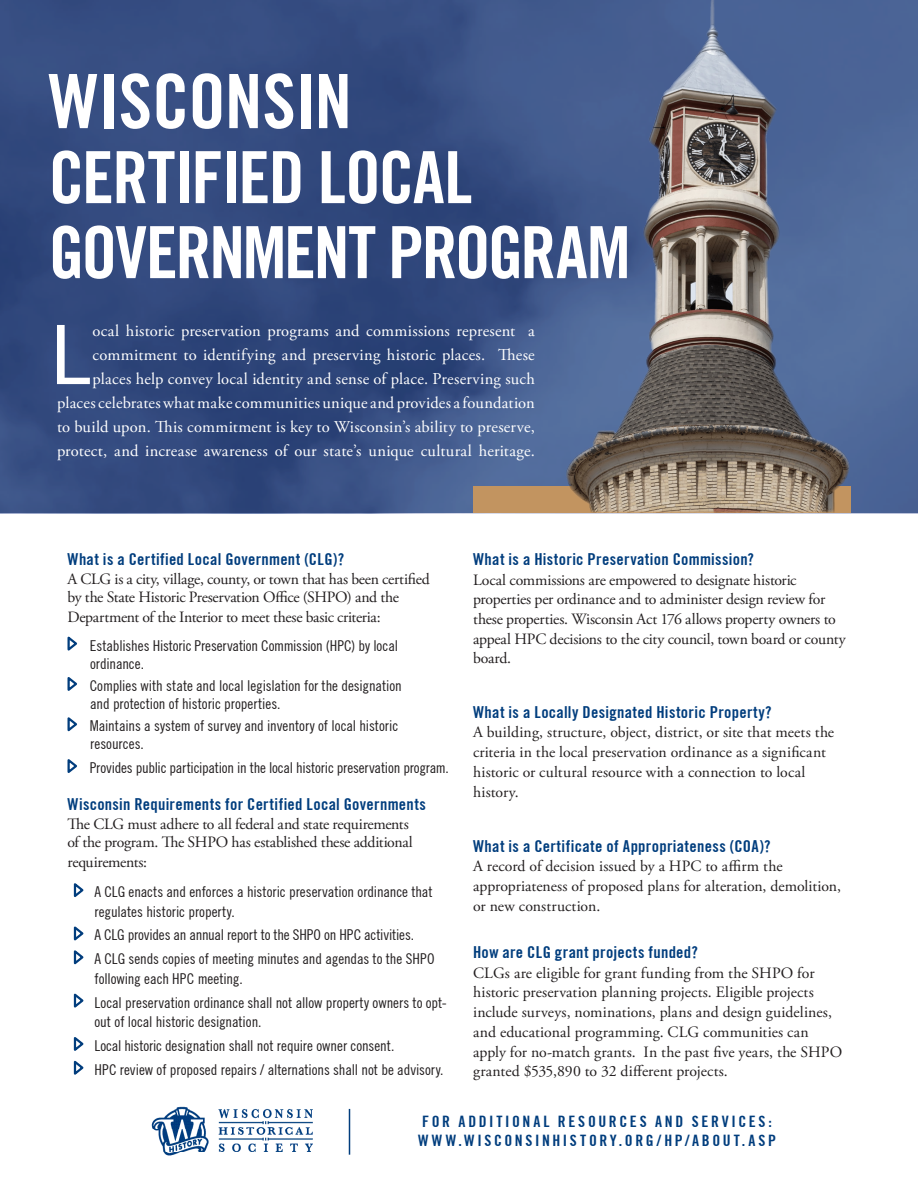
<style>
.page{position:relative;width:918px;height:1188px;background:#fff}
.page>*{position:absolute;margin:0;border:0;box-sizing:border-box;transform-origin:0 0}
.t1{font:87.75px "Myriad Pro";color:#fff}
.t2{font:75px "Trade Gothic LT Std Cn 20";letter-spacing:-.01em;color:#fff}
.t3{font:72px "Trade Gothic LT Std Cn 20";letter-spacing:-.03em;color:#fff}
.t4{font:16.5px/24px "Adobe Garamond Pro";letter-spacing:.015em;color:#fff;text-align:right}
.t5{font:16.5px "Trade Gothic LT Std Cn 20";letter-spacing:.02em;color:#013d7d}
.t6{font:15.75px/19.6px "Adobe Garamond Pro";letter-spacing:-.005em;color:#231f20}
.t7{font:15.75px "Trade Gothic LT Std Cn 20";letter-spacing:.17em;color:#013d7d}
.t8{font:15px/18px "Trade Gothic LT Std Cn 18";letter-spacing:-.005em;color:#231f20}
</style>
<div class="page">
<img style="left:0;top:0;width:918px;height:513px">
<svg style="left:67px;top:636px;width:10px;height:15px"></svg>
<svg style="left:67px;top:677px;width:10px;height:14px"></svg>
<svg style="left:67px;top:717px;width:10px;height:15px"></svg>
<svg style="left:67px;top:759px;width:10px;height:14px"></svg>
<svg style="left:73px;top:883px;width:11px;height:14px"></svg>
<svg style="left:73px;top:926px;width:11px;height:39px"></svg>
<svg style="left:73px;top:993px;width:11px;height:15px"></svg>
<svg style="left:73px;top:1037px;width:11px;height:38px"></svg>
<div style="left:473px;top:486px;width:377px;height:27px;background:#c29460"></div>
<img style="left:542px;top:0;width:322px;height:513px">
<img style="left:151px;top:1106px;width:161px;height:50px">
<hr style="left:349px;top:1109px;width:1px;height:46px;background:#013d7d">
<p class="t2" style="left:49px;top:56px;width:305px">WISCONSIN</p>
<p class="t3" style="left:49px;top:134px;width:425px">CERTIFIED LOCAL</p>
<p class="t3" style="left:49px;top:209px;width:584px">GOVERNMENT PROGRAM</p>
<p class="t4" style="left:57px;top:319px;width:479px">ocal historic preservation programs and commissions represent a commitment to identifying and preserving historic places. These places help convey local identity and sense of place. Preserving such places celebrates what make communities unique and provides a foundation to build upon. This commitment is key to Wisconsin’s ability to preserve, protect, and increase awareness of our state’s unique cultural heritage.</p>
<p class="t1" style="left:50px;top:301px;width:43px">L</p>
<p class="t5" style="left:68px;top:549px;width:278px">What is a Certified Local Government (CLG)?</p>
<p class="t6" style="left:68px;top:570px;width:364px;line-height:19.2px">A CLG is a city, village, county, or town that has been certified by the State Historic Preservation Office (SHPO) and the<br>Department of the Interior to meet these basic criteria:</p>
<p class="t8" style="left:90px;top:636px;width:310px">Establishes Historic Preservation Commission (HPC) by local ordinance.</p>
<p class="t8" style="left:90px;top:676px;width:314px">Complies with state and local legislation for the designation and protection of historic properties.</p>
<p class="t8" style="left:90px;top:717px;width:310px">Maintains a system of survey and inventory of local historic resources.</p>
<p class="t8" style="left:90px;top:759px;width:361px">Provides public participation in the local historic preservation program.</p>
<p class="t5" style="left:68px;top:794px;width:360px">Wisconsin Requirements for Certified Local Governments</p>
<p class="t6" style="left:68px;top:815px;width:347px;line-height:19.2px">The CLG must adhere to all federal and state requirements of the program. The SHPO has established these additional requirements:</p>
<p class="t8" style="left:94px;top:882px;width:340px;line-height:19.5px">A CLG enacts and enforces a historic preservation ordinance that regulates historic property.</p>
<p class="t8" style="left:94px;top:926px;width:321px">A CLG provides an annual report to the SHPO on HPC activities.</p>
<p class="t8" style="left:94px;top:949px;width:342px;line-height:19.5px">A CLG sends copies of meeting minutes and agendas to the SHPO following each HPC meeting.</p>
<p class="t8" style="left:94px;top:992px;width:354px;line-height:19.5px">Local preservation ordinance shall not allow property owners to opt&shy;out of local historic designation.</p>
<p class="t8" style="left:94px;top:1036px;width:301px">Local historic designation shall not require owner consent.</p>
<p class="t8" style="left:94px;top:1060px;width:351px">HPC review of proposed repairs / alternations shall not be advisory.</p>
<p class="t7" style="left:422px;top:1112px;width:351px">FOR ADDITIONAL RESOURCES AND SERVICES:</p>
<p class="t7" style="left:418px;top:1131px;width:359px">WWW.WISCONSINHISTORY.ORG/HP/ABOUT.ASP</p>
<p class="t5" style="left:473px;top:549px;width:282px">What is a Historic Preservation Commission?</p>
<p class="t6" style="left:473px;top:570px;width:374px">Local commissions are empowered to designate historic properties per ordinance and to administer design review for these properties. Wisconsin Act 176 allows property owners to appeal HPC decisions to the city council, town board or county board.</p>
<p class="t5" style="left:473px;top:702px;width:300px">What is a Locally Designated Historic Property?</p>
<p class="t6" style="left:473px;top:723px;width:363px">A building, structure, object, district, or site that meets the criteria in the local preservation ordinance as a significant historic or cultural resource with a connection to local history.</p>
<p class="t5" style="left:473px;top:836px;width:299px">What is a Certificate of Appropriateness (COA)?</p>
<p class="t6" style="left:473px;top:857px;width:369px">A record of decision issued by a HPC to affirm the appropriateness of proposed plans for alteration, demolition, or new construction.</p>
<p class="t5" style="left:473px;top:942px;width:226px">How are CLG grant projects funded?</p>
<p class="t6" style="left:473px;top:964px;width:371px">CLGs are eligible for grant funding from the SHPO for historic preservation planning projects. Eligible projects include surveys, nominations, plans and design guidelines, and educational programming. CLG communities can apply for no-match grants. In the past five years, the SHPO granted $535,890 to 32 different projects.</p>
</div>
